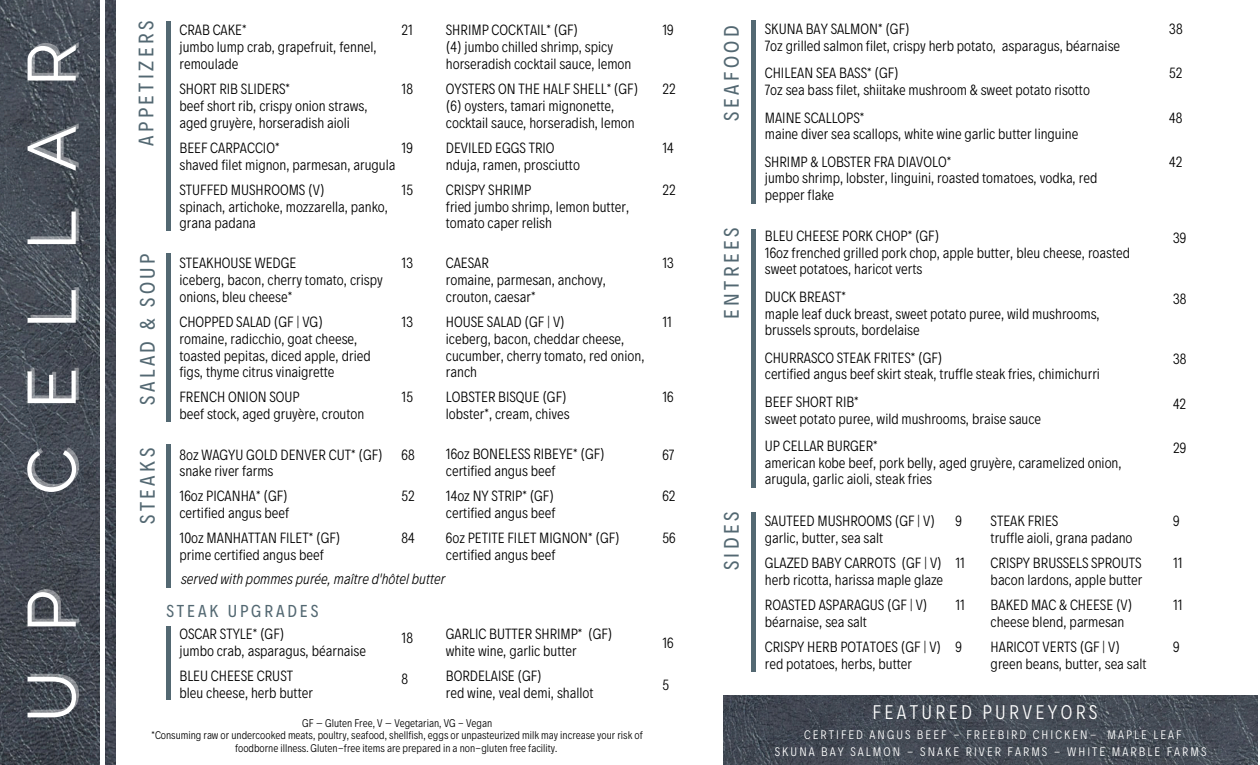
<style>
.page{position:relative;width:1260px;height:765px;background:#fff}
.page>*{position:absolute;margin:0;border:0;box-sizing:border-box;transform-origin:0 0}
.t1{font:67.88px "Raleway";letter-spacing:.575em;color:#fff}
.t2{font:21.25px "Decalotype";letter-spacing:.165em;color:#536872}
.t3{font:300 20px "Decalotype";letter-spacing:.165em;color:#fff}
.t4{font:17.5px "Decalotype";letter-spacing:.165em;color:#536872}
.t5{font:300 15px/16.9px "Decalotype";color:#000}
.t6{font:italic 300 15px "Decalotype";color:#000}
.t7{font:300 12.5px/16.9px "Decalotype";letter-spacing:.165em;color:#fff;text-align:center}
.t8{font:300 11.25px/12.2px "Decalotype";color:#000;text-align:center}
</style>
<div class="page">
<img style="left:0;top:0;width:100px;height:765px">
<img style="left:106px;top:0;width:9px;height:765px">
<div style="left:166px;top:253px;width:5px;height:169px;background:#536872"></div>
<img style="left:724px;top:695px;width:534px;height:70px">
<hr style="left:751px;top:21px;width:4px;height:183px;background:#536872">
<div style="left:166px;top:21px;width:5px;height:210px;background:#536872"></div>
<hr style="left:751px;top:229px;width:4px;height:259px;background:#536872">
<hr style="left:751px;top:512px;width:4px;height:160px;background:#536872">
<div style="left:166px;top:627px;width:5px;height:73px;background:#536872"></div>
<div style="left:166px;top:444px;width:5px;height:144px;background:#536872"></div>
<h4 class="t1" style="left:12px;top:495px;width:454px;rotate:-90deg">CELLAR</h4>
<h4 class="t1" style="left:12px;top:723px;width:134px;rotate:-90deg">U P</h4>
<h4 class="t2" style="left:132px;top:146px;width:127px;rotate:-90deg">APPETIZERS</h4>
<h4 class="t5" style="left:446px;top:21px;width:187px">SHRIMP COCKTAIL* (GF)<br>(4) jumbo chilled shrimp, spicy horseradish cocktail sauce, lemon</h4>
<h4 class="t5" style="left:179px;top:21px;width:199px">CRAB CAKE*<br>jumbo lump crab, grapefruit, fennel, remoulade</h4>
<h2 class="t5" style="left:179px;top:80px;width:190px">SHORT RIB SLIDERS*<br>beef short rib, crispy onion straws, aged gruyère, horseradish aioli</h2>
<h4 class="t5" style="left:179px;top:138px;width:218px">BEEF CARPACCIO*<br>shaved filet mignon, parmesan, arugula</h4>
<h4 class="t5" style="left:179px;top:180px;width:210px">STUFFED MUSHROOMS (V)<br>spinach, artichoke, mozzarella, panko, grana padana</h4>
<h4 class="t5" style="left:402px;top:21px;width:13px">21</h4>
<h4 class="t5" style="left:446px;top:80px;width:194px">OYSTERS ON THE HALF SHELL* (GF) (6) oysters, tamari mignonette, cocktail sauce, horseradish, lemon</h4>
<h4 class="t5" style="left:446px;top:138px;width:136px">DEVILED EGGS TRIO nduja, ramen, prosciutto</h4>
<h4 class="t5" style="left:446px;top:180px;width:185px">CRISPY SHRIMP<br>fried jumbo shrimp, lemon butter, tomato caper relish</h4>
<h4 class="t5" style="left:402px;top:80px;width:13px">18</h4>
<p class="t5" style="left:402px;top:138px;width:13px">19</p>
<p class="t5" style="left:402px;top:180px;width:13px">15</p>
<p class="t2" style="left:133px;top:405px;width:153px;rotate:-90deg">SALAD &amp; SOUP</p>
<h1 class="t5" style="left:179px;top:254px;width:205px">STEAKHOUSE WEDGE<br>iceberg, bacon, cherry tomato, crispy onions, bleu cheese*</h1>
<p class="t5" style="left:179px;top:312px;width:193px">CHOPPED SALAD (GF | VG) romaine, radicchio, goat cheese, toasted pepitas, diced apple, dried figs, thyme citrus vinaigrette</p>
<h2 class="t5" style="left:179px;top:388px;width:186px">FRENCH ONION SOUP<br>beef stock, aged gruyère, crouton</h2>
<h4 class="t5" style="left:402px;top:254px;width:13px">13</h4>
<h4 class="t5" style="left:402px;top:312px;width:13px">13</h4>
<h4 class="t5" style="left:402px;top:388px;width:13px">15</h4>
<h4 class="t5" style="left:446px;top:254px;width:162px">CAESAR<br>romaine, parmesan, anchovy, crouton, caesar*</h4>
<h4 class="t5" style="left:446px;top:312px;width:200px">HOUSE SALAD (GF | V)<br>iceberg, bacon, cheddar cheese, cucumber, cherry tomato, red onion, ranch</h4>
<h4 class="t5" style="left:446px;top:388px;width:125px">LOBSTER BISQUE (GF) lobster*, cream, chives</h4>
<h4 class="t5" style="left:446px;top:444px;width:160px">16oz BONELESS RIBEYE* (GF) certified angus beef</h4>
<h4 class="t5" style="left:446px;top:486px;width:111px">14oz NY STRIP* (GF) certified angus beef</h4>
<p class="t5" style="left:446px;top:528px;width:175px">6oz PETITE FILET MIGNON* (GF) certified angus beef</p>
<h3 class="t2" style="left:133px;top:524px;width:78px;rotate:-90deg">STEAKS</h3>
<h4 class="t5" style="left:179px;top:445px;width:205px">8oz WAGYU GOLD DENVER CUT* (GF) snake river farms</h4>
<h4 class="t5" style="left:402px;top:445px;width:15px">68</h4>
<h2 class="t5" style="left:402px;top:487px;width:15px">52</h2>
<h4 class="t5" style="left:402px;top:529px;width:15px">84</h4>
<h4 class="t5" style="left:179px;top:487px;width:111px">16oz PICANHA* (GF) certified angus beef</h4>
<h4 class="t5" style="left:179px;top:529px;width:162px">10oz MANHATTAN FILET* (GF) prime certified angus beef</h4>
<h4 class="t6" style="left:181px;top:569px;width:266px">served with pommes purée, maître d'hôtel butter</h4>
<h4 class="t4" style="left:166px;top:599px;width:154px">STEAK UPGRADES</h4>
<h4 class="t5" style="left:179px;top:625px;width:188px">OSCAR STYLE* (GF)<br>jumbo crab, asparagus, béarnaise</h4>
<h4 class="t5" style="left:179px;top:666px;width:135px">BLEU CHEESE CRUST bleu cheese, herb butter</h4>
<h4 class="t5" style="left:402px;top:628px;width:13px">18</h4>
<h4 class="t5" style="left:402px;top:670px;width:8px">8</h4>
<h4 class="t5" style="left:446px;top:625px;width:168px">GARLIC BUTTER SHRIMP* (GF) white wine, garlic butter</h4>
<h4 class="t5" style="left:446px;top:666px;width:149px">BORDELAISE (GF)<br>red wine, veal demi, shallot</h4>
<h4 class="t8" style="left:302px;top:716px;width:191px">GF – Gluten Free, V – Vegetarian, VG - Vegan</h4>
<h4 class="t8" style="left:152px;top:729px;width:493px">*Consuming raw or undercooked meats, poultry, seafood, shellfish, eggs or unpasteurized milk may increase your risk of foodborne illness. Gluten-free items are prepared in a non-gluten free facility.</h4>
<h4 class="t5" style="left:662px;top:21px;width:13px">19</h4>
<h4 class="t5" style="left:662px;top:80px;width:15px">22</h4>
<h2 class="t5" style="left:662px;top:138px;width:13px">14</h2>
<h4 class="t5" style="left:662px;top:180px;width:15px">22</h4>
<h4 class="t5" style="left:662px;top:254px;width:13px">13</h4>
<h4 class="t5" style="left:662px;top:312px;width:11px">11</h4>
<h4 class="t5" style="left:662px;top:388px;width:13px">16</h4>
<h4 class="t5" style="left:662px;top:445px;width:13px">67</h4>
<h4 class="t5" style="left:662px;top:487px;width:15px">62</h4>
<h4 class="t5" style="left:662px;top:529px;width:15px">56</h4>
<h4 class="t5" style="left:662px;top:633px;width:13px">16</h4>
<h4 class="t5" style="left:662px;top:675px;width:8px">5</h4>
<h4 class="t2" style="left:717px;top:121px;width:97px;rotate:-90deg">SEAFOOD</h4>
<h4 class="t5" style="left:765px;top:20px;width:357px">SKUNA BAY SALMON* (GF)<br>7oz grilled salmon filet, crispy herb potato, asparagus, béarnaise</h4>
<h4 class="t5" style="left:765px;top:64px;width:327px">CHILEAN SEA BASS* (GF)<br>7oz sea bass filet, shiitake mushroom &amp; sweet potato risotto</h4>
<h4 class="t5" style="left:765px;top:108px;width:315px">MAINE SCALLOPS*<br>maine diver sea scallops, white wine garlic butter linguine</h4>
<h4 class="t5" style="left:765px;top:152px;width:334px">SHRIMP &amp; LOBSTER FRA DIAVOLO*<br>jumbo shrimp, lobster, linguini, roasted tomatoes, vodka, red pepper flake</h4>
<h4 class="t2" style="left:717px;top:319px;width:93px;rotate:-90deg">ENTREES</h4>
<h4 class="t2" style="left:717px;top:570px;width:60px;rotate:-90deg">SIDES</h4>
<h4 class="t5" style="left:765px;top:227px;width:367px">BLEU CHEESE PORK CHOP* (GF)<br>16oz frenched grilled pork chop, apple butter, bleu cheese, roasted sweet potatoes, haricot verts</h4>
<h4 class="t5" style="left:765px;top:287px;width:337px">DUCK BREAST*<br>maple leaf duck breast, sweet potato puree, wild mushrooms, brussels sprouts, bordelaise</h4>
<h4 class="t5" style="left:765px;top:348px;width:337px">CHURRASCO STEAK FRITES* (GF)<br>certified angus beef skirt steak, truffle steak fries, chimichurri</h4>
<h4 class="t5" style="left:765px;top:392px;width:278px">BEEF SHORT RIB*<br>sweet potato puree, wild mushrooms, braise sauce</h4>
<h4 class="t5" style="left:765px;top:437px;width:358px">UP CELLAR BURGER*<br>american kobe beef, pork belly, aged gruyère, caramelized onion, arugula, garlic aioli, steak fries</h4>
<h4 class="t5" style="left:765px;top:512px;width:172px">SAUTEED MUSHROOMS (GF | V) garlic, butter, sea salt</h4>
<h2 class="t5" style="left:765px;top:554px;width:180px">GLAZED BABY CARROTS (GF | V) herb ricotta, harissa maple glaze</h2>
<h4 class="t5" style="left:765px;top:595px;width:164px">ROASTED ASPARAGUS (GF | V) béarnaise, sea salt</h4>
<h4 class="t5" style="left:765px;top:637px;width:178px">CRISPY HERB POTATOES (GF | V) red potatoes, herbs, butter</h4>
<h4 class="t5" style="left:955px;top:512px;width:8px">9</h4>
<h4 class="t5" style="left:955px;top:554px;width:11px">11</h4>
<h4 class="t5" style="left:955px;top:595px;width:11px">11</h4>
<h4 class="t5" style="left:955px;top:637px;width:8px">9</h4>
<h4 class="t5" style="left:991px;top:512px;width:143px">STEAK FRIES<br>truffle aioli, grana padano</h4>
<h4 class="t5" style="left:991px;top:554px;width:153px">CRISPY BRUSSELS SPROUTS bacon lardons, apple butter</h4>
<h4 class="t5" style="left:991px;top:595px;width:143px">BAKED MAC &amp; CHEESE (V) cheese blend, parmesan</h4>
<h4 class="t5" style="left:991px;top:637px;width:131px">HARICOT VERTS (GF | V)</h4>
<h4 class="t5" style="left:991px;top:654px;width:157px">green beans, butter, sea salt</h4>
<h4 class="t3" style="left:872px;top:699px;width:227px">FEATURED PURVEYORS</h4>
<h4 class="t5" style="left:1169px;top:20px;width:15px">38</h4>
<h4 class="t5" style="left:1169px;top:64px;width:15px">52</h4>
<h4 class="t5" style="left:1169px;top:108px;width:15px">48</h4>
<h4 class="t5" style="left:1169px;top:152px;width:15px">42</h4>
<h4 class="t5" style="left:1173px;top:228px;width:15px">39</h4>
<h4 class="t5" style="left:1173px;top:289px;width:15px">38</h4>
<h2 class="t5" style="left:1173px;top:350px;width:15px">38</h2>
<h4 class="t5" style="left:1173px;top:394px;width:15px">42</h4>
<h4 class="t5" style="left:1173px;top:438px;width:15px">29</h4>
<h4 class="t5" style="left:1173px;top:512px;width:8px">9</h4>
<h4 class="t5" style="left:1173px;top:554px;width:11px">11</h4>
<h4 class="t5" style="left:1173px;top:596px;width:11px">11</h4>
<h4 class="t5" style="left:1173px;top:638px;width:8px">9</h4>
<h4 class="t7" style="left:775px;top:726px;width:433px">CERTIFED ANGUS BEEF - FREEBIRD CHICKEN- MAPLE LEAF<br>SKUNA BAY SALMON - SNAKE RIVER FARMS - WHITE MARBLE FARMS</h4>
</div>
